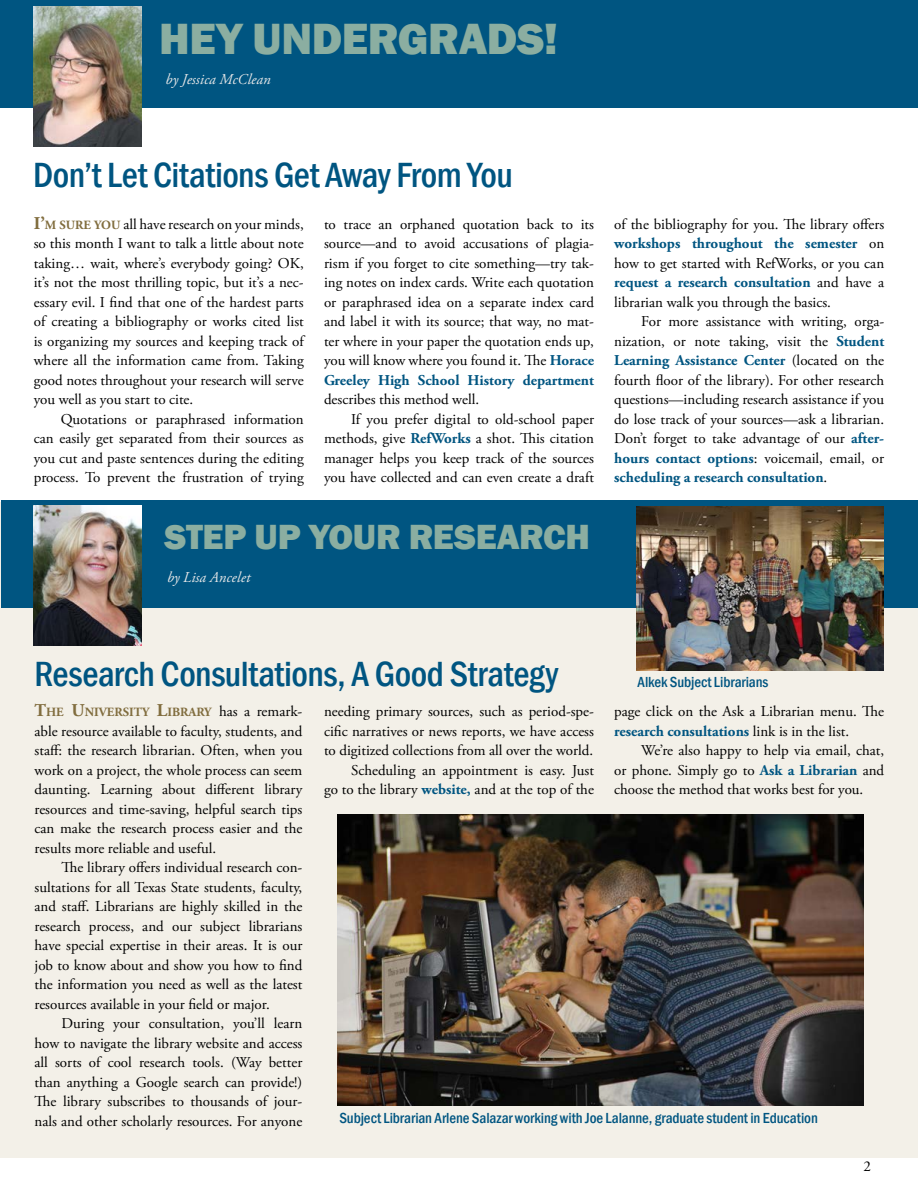
<style>
.page{position:relative;width:918px;height:1188px;background:#fff}
.page>*{position:absolute;margin:0;border:0;box-sizing:border-box;transform-origin:0 0}
.TOC_area{font:800 45px "Franklin Gothic";letter-spacing:-.01em;color:#8baea1}
.call_out_copy{font:500 condensed 36px "Franklin Gothic";letter-spacing:-.01em;color:#005581}
.TOC_area-2{font:500 condensed 36px "Franklin Gothic";letter-spacing:-.015em;color:#005581}
.call_out_copy-2{font:800 36px "Franklin Gothic";letter-spacing:-.005em;color:#8baea1}
.body_text{font:15px/19.5px "Adobe Garamond Pro";color:#000;text-align:justify}
.TOC_area-3{font:15px/19.5px "Adobe Garamond Pro";color:#000;text-align:justify}
.body_text_1st_paragr{font:15px/19.5px "Adobe Garamond Pro";color:#000;text-align:justify}
.call_out_copy-3{font:500 condensed 15px "Franklin Gothic";letter-spacing:-.005em;color:#005581}
.TOC_area-4{font:italic 15px "Adobe Garamond Pro";letter-spacing:.005em;color:#e6e7e8}
.byline{font:italic 15px "Adobe Garamond Pro";letter-spacing:.005em;color:#e6e7e8}
.body_text_1st_paragr-2{font:700 12.6px "Adobe Garamond Pro";color:#816d3e}
.s1{font-weight:700;font-size:18px;color:#816d3e}
.s2{font-weight:700;font-size:12.6px;color:#816d3e}
.s3{font-weight:700;color:#005581}
.s4{font-size:18px}
.s5{font-weight:400;font-size:15px;color:#000}
</style>
<div class="page">
<div style="left:0;top:502px;width:918px;height:656px;background:#f3f0e8"></div>
<div style="left:0;top:0;width:918px;height:108px;background:#005581"></div>
<div style="left:2px;top:500px;width:916px;height:108px;background:#005581"></div>
<img style="left:34px;top:6px;width:108px;height:141px">
<img style="left:34px;top:506px;width:108px;height:140px">
<img style="left:637px;top:506px;width:247px;height:165px">
<img style="left:338px;top:815px;width:526px;height:290px">
<h2 class="TOC_area" style="left:159px;top:10px;width:400px">HEY UNDERGRADS!</h2>
<h2 class="TOC_area-4" style="left:166px;top:71px;width:107px">by Jessica McClean</h2>
<h2 class="TOC_area-2" style="left:33px;top:152px;width:481px">Don’t Let Citations Get Away From You</h2>
<h2 class="TOC_area-3" style="left:34px;top:215px;width:272px"><span class="s1">I’</span><span class="s2">M SURE YOU</span> all have research on your minds,</h2>
<h2 class="TOC_area-3" style="left:34px;top:234px;width:271px">so this month I want to talk a little about note</h2>
<h2 class="TOC_area-3" style="left:34px;top:254px;width:272px">taking… wait, where’s everybody going? OK,</h2>
<h2 class="TOC_area-3" style="left:34px;top:273px;width:272px">it’s not the most thrilling topic, but it’s a nec-</h2>
<h2 class="TOC_area-3" style="left:34px;top:293px;width:271px">essary evil. I find that one of the hardest parts</h2>
<h2 class="TOC_area-3" style="left:34px;top:312px;width:272px">of creating a bibliography or works cited list</h2>
<h2 class="TOC_area-3" style="left:34px;top:332px;width:271px">is organizing my sources and keeping track of</h2>
<h2 class="TOC_area-3" style="left:34px;top:351px;width:272px">where all the information came from. Taking</h2>
<h2 class="TOC_area-3" style="left:34px;top:371px;width:271px">good notes throughout your research will serve</h2>
<h2 class="TOC_area-3" style="left:34px;top:390px;width:161px">you well as you start to cite.</h2>
<h2 class="TOC_area-3" style="left:61px;top:410px;width:245px">Quotations or paraphrased information</h2>
<h2 class="TOC_area-3" style="left:34px;top:429px;width:271px">can easily get separated from their sources as</h2>
<h2 class="TOC_area-3" style="left:34px;top:449px;width:272px">you cut and paste sentences during the editing</h2>
<h2 class="TOC_area-3" style="left:34px;top:468px;width:272px">process. To prevent the frustration of trying</h2>
<h2 class="TOC_area-3" style="left:324px;top:215px;width:272px">to trace an orphaned quotation back to its source—and to avoid accusations of plagia&shy;rism if you forget to cite something—try tak&shy;ing notes on index cards. Write each quotation or paraphrased idea on a separate index card and label it with its source; that way, no mat&shy;ter where in your paper the quotation ends up, you will know where you found it. The <span class="s3">Horace Greeley High School History department</span></h2>
<p class="body_text" style="left:324px;top:390px;width:157px">describes this method well.</p>
<p class="body_text" style="left:324px;top:410px;width:272px;text-indent:27px">If you prefer digital to old-school paper methods, give <span class="s3">RefWorks</span> a shot. This citation manager helps you keep track of the sources you have collected and can even create a draft</p>
<h4 class="call_out_copy-2" style="left:164px;top:514px;width:427px">STEP UP YOUR RESEARCH</h4>
<p class="byline" style="left:167px;top:568px;width:85px">by Lisa Ancelet</p>
<p class="body_text" style="left:614px;top:215px;width:272px">of the bibliography for you. The library offers <span class="s3">workshops throughout the semester</span> on how to get started with RefWorks, or you can <span class="s3">request a research consultation</span> and have a librarian walk you through the basics.</p>
<p class="body_text" style="left:614px;top:312px;width:272px;text-indent:27px">For more assistance with writing, orga&shy;nization, or note taking, visit the <span class="s3">Student Learning Assistance Center</span> (located on the fourth floor of the library). For other research questions—including research assistance if you do lose track of your sources—ask a librarian.<br>Don’t forget to take advantage of our <span class="s3">after&shy;hours contact options</span>: voicemail, email, or <span class="s3">scheduling a research consultation</span>.</p>
<h4 class="call_out_copy" style="left:35px;top:651px;width:525px">Research Consultations, A Good Strategy</h4>
<h4 class="call_out_copy-3" style="left:638px;top:672px;width:132px">Alkek Subject Librarians</h4>
<p class="body_text_1st_paragr-2" style="left:35px;top:705px;width:269px"><span class="s4">T</span>HE <span class="s4">U</span>NIVERSITY <span class="s4">L</span>IBRARY <span class="s5">has a remark-</span></p>
<p class="body_text_1st_paragr" style="left:35px;top:722px;width:269px">able resource available to faculty, students, and staff: the research librarian. Often, when you work on a project, the whole process can seem daunting. Learning about different library resources and time-saving, helpful search tips can make the research process easier and the results more reliable and useful.</p>
<p class="body_text" style="left:35px;top:858px;width:269px;text-indent:27px">The library offers individual research con&shy;sultations for all Texas State students, faculty, and staff. Librarians are highly skilled in the research process, and our subject librarians have special expertise in their areas. It is our job to know about and show you how to find the information you need as well as the latest resources available in your field or major.</p>
<p class="body_text" style="left:35px;top:1014px;width:269px;text-indent:27px">During your consultation, you’ll learn how to navigate the library website and access all sorts of cool research tools. (Way better than anything a Google search can provide!)<br>The library subscribes to thousands of jour&shy;nals and other scholarly resources. For anyone</p>
<p class="body_text" style="left:324px;top:702px;width:272px">needing primary sources, such as period-spe&shy;cific narratives or news reports, we have access to digitized collections from all over the world.</p>
<p class="body_text" style="left:324px;top:761px;width:271px;text-align:right">Scheduling an appointment is easy. Just<br>go to the library <span class="s3">website,</span> and at the top of the</p>
<p class="body_text" style="left:614px;top:702px;width:271px">page click on the Ask a Librarian menu. The <span class="s3">research consultations</span> link is in the list.</p>
<p class="body_text" style="left:614px;top:741px;width:272px;text-indent:27px">We’re also happy to help via email, chat, or phone. Simply go to <span class="s3">Ask a Librarian</span> and choose the method that works best for you.</p>
<h4 class="call_out_copy-3" style="left:339px;top:1108px;width:480px">Subject Librarian Arlene Salazar working with Joe Lalanne, graduate student in Education</h4>
<p class="body_text" style="left:864px;top:1157px;width:9px">2</p>
</div>
